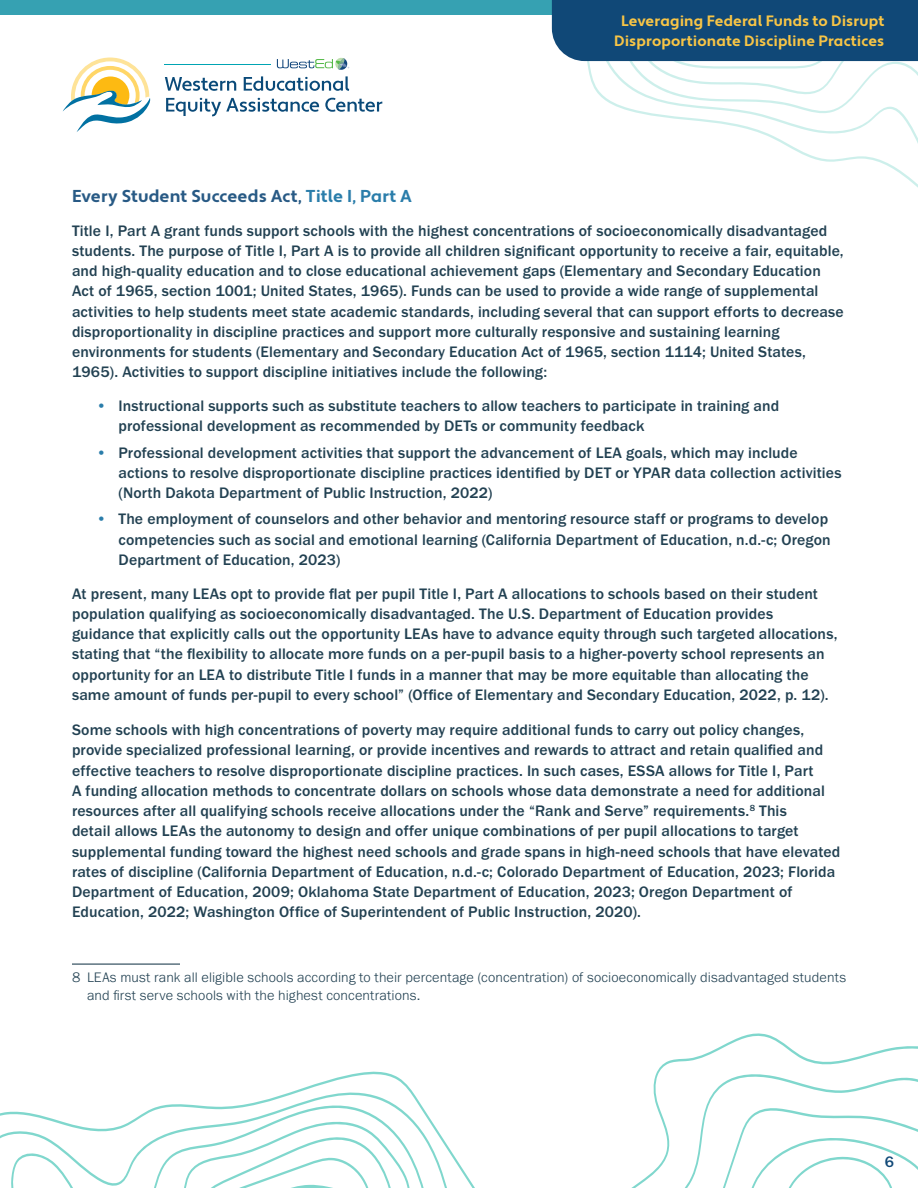
<style>
.page{position:relative;width:918px;height:1188px;background:#fff}
.page>*{position:absolute;margin:0;border:0;box-sizing:border-box;transform-origin:0 0}
.t1{font:700 17.25px "Apertura";letter-spacing:.005em;color:#285a85}
.t2{font:500 15.75px/20.2px "Franklin Gothic URW";letter-spacing:.005em;color:#224152}
.t3{font:500 15.75px "Franklin Gothic URW";color:#104877}
.t4{font:700 15px/19.5px "Apertura";letter-spacing:.01em;color:#f8c546;text-align:center}
.t5{font:300 14.25px/18px "Franklin Gothic URW";letter-spacing:.01em;color:#224152}
.s1{color:#2a7daa}
.s2{font-family:"Franklin Gothic URW Dem";font-weight:400;color:#2a7daa}
</style>
<div class="page">
<svg style="left:614px;top:97px;width:304px;height:76px"></svg>
<div style="left:0;top:0;width:918px;height:15px;background:#36a1b2"></div>
<svg style="left:552px;top:0;width:366px;height:97px"></svg>
<svg style="left:657px;top:1033px;width:261px;height:38px"></svg>
<svg style="left:0;top:1071px;width:918px;height:117px"></svg>
<svg style="left:563px;top:1105px;width:355px;height:83px"></svg>
<svg style="left:10px;top:1103px;width:455px;height:85px"></svg>
<svg style="left:277px;top:58px;width:72px;height:12px"></svg>
<svg style="left:165px;top:77px;width:71px;height:14px"></svg>
<svg style="left:244px;top:76px;width:105px;height:15px"></svg>
<svg style="left:166px;top:98px;width:153px;height:18px"></svg>
<svg style="left:325px;top:98px;width:57px;height:14px"></svg>
<svg style="left:63px;top:58px;width:88px;height:74px"></svg>
<hr style="left:165px;top:64px;width:106px;height:1px;background:#00a4b3">
<hr style="left:72px;top:964px;width:108px;height:1px;background:#0a2c3f">
<p class="t4" style="left:614px;top:12px;width:272px">Leveraging Federal Funds to Disrupt<br>Disproportionate Discipline Practices</p>
<h4 class="t1" style="left:72px;top:186px;width:342px">Every Student Succeeds Act, <span class="s1">Title I, Part A</span></h4>
<p class="t2" style="left:72px;top:220px;width:773px">Title I, Part A grant funds support schools with the highest concentrations of socioeconomically disadvantaged students. The purpose of Title I, Part A is to provide all children significant opportunity to receive a fair, equitable, and high-quality education and to close educational achievement gaps (Elementary and Secondary Education Act of 1965, section 1001; United States, 1965). Funds can be used to provide a wide range of supplemental activities to help students meet state academic standards, including several that can support efforts to decrease disproportionality in discipline practices and support more culturally responsive and sustaining learning environments for students (Elementary and Secondary Education Act of 1965, section 1114; United States, 1965). Activities to support discipline initiatives include the following:</p>
<p class="t2" style="left:119px;top:396px;width:662px;text-indent:-22px"><span class="s2">•</span> Instructional supports such as substitute teachers to allow teachers to participate in training and professional development as recommended by DETs or community feedback</p>
<p class="t2" style="left:119px;top:442px;width:725px;text-indent:-22px"><span class="s2">•</span> Professional development activities that support the advancement of LEA goals, which may include actions to resolve disproportionate discipline practices identified by DET or YPAR data collection activities (North Dakota Department of Public Instruction, 2022)</p>
<p class="t2" style="left:119px;top:509px;width:714px;text-indent:-22px"><span class="s2">•</span> The employment of counselors and other behavior and mentoring resource staff or programs to develop competencies such as social and emotional learning (California Department of Education, n.d.-c; Oregon<br>Department of Education, 2023)</p>
<p class="t2" style="left:72px;top:583px;width:767px">At present, many LEAs opt to provide flat per pupil Title I, Part A allocations to schools based on their student population qualifying as socioeconomically disadvantaged. The U.S. Department of Education provides guidance that explicitly calls out the opportunity LEAs have to advance equity through such targeted allocations, stating that “the flexibility to allocate more funds on a per-pupil basis to a higher-poverty school represents an opportunity for an LEA to distribute Title I funds in a manner that may be more equitable than allocating the same amount of funds per-pupil to every school” (Office of Elementary and Secondary Education, 2022, p. 12).</p>
<p class="t2" style="left:72px;top:720px;width:770px">Some schools with high concentrations of poverty may require additional funds to carry out policy changes, provide specialized professional learning, or provide incentives and rewards to attract and retain qualified and effective teachers to resolve disproportionate discipline practices. In such cases, ESSA allows for Title I, Part<br>A funding allocation methods to concentrate dollars on schools whose data demonstrate a need for additional resources after all qualifying schools receive allocations under the “Rank and Serve” requirements.<sup>8</sup> This<br>detail allows LEAs the autonomy to design and offer unique combinations of per pupil allocations to target supplemental funding toward the highest need schools and grade spans in high-need schools that have elevated rates of discipline (California Department of Education, n.d.-c; Colorado Department of Education, 2023; Florida Department of Education, 2009; Oklahoma State Department of Education, 2023; Oregon Department of Education, 2022; Washington Office of Superintendent of Public Instruction, 2020).</p>
<p class="t5" style="left:87px;top:968px;width:761px;text-indent:-15px">8 LEAs must rank all eligible schools according to their percentage (concentration) of socioeconomically disadvantaged students and first serve schools with the highest concentrations.</p>
<p class="t3" style="left:885px;top:1152px;width:11px">6</p>
</div>
